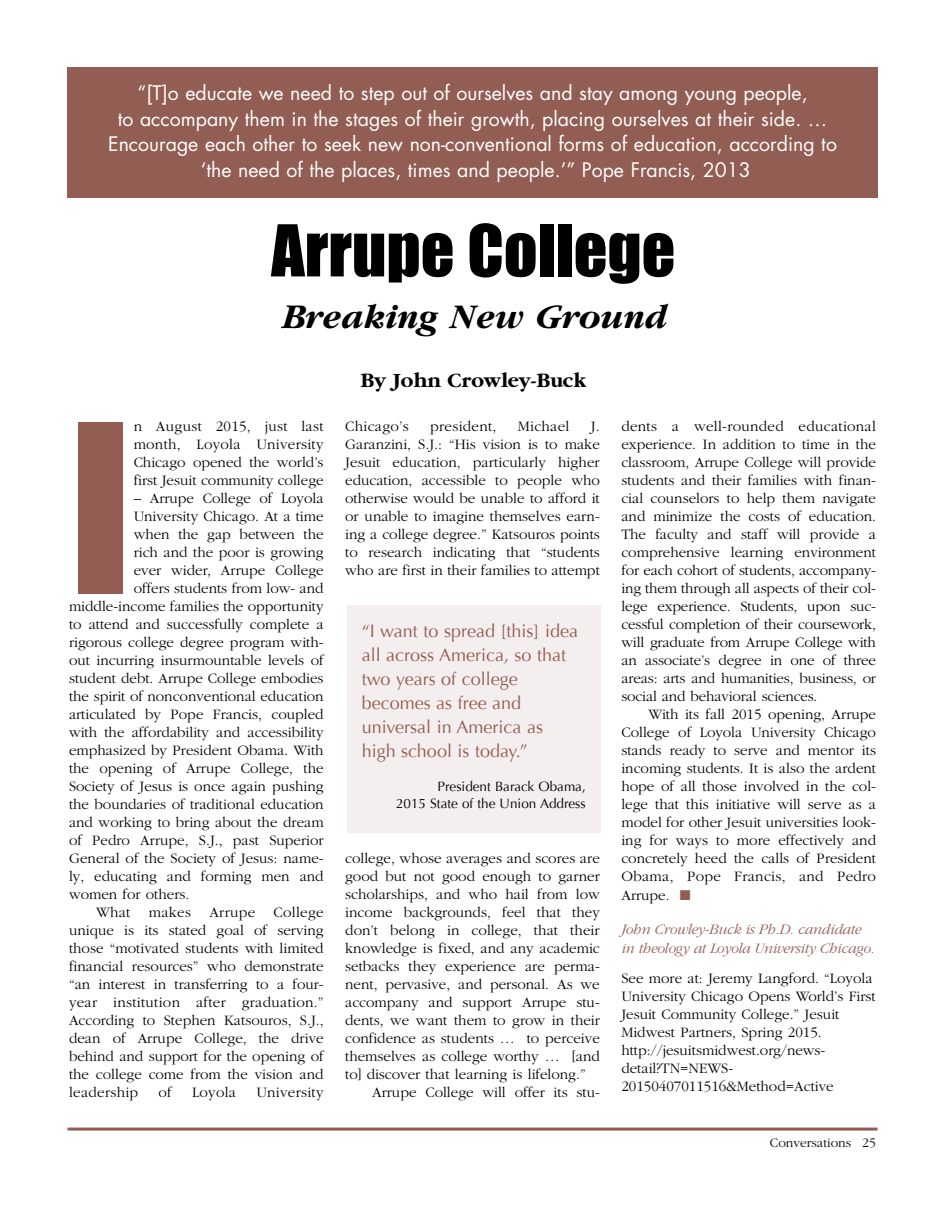
<style>
.page{position:relative;width:945px;height:1215px;background:#fff}
.page>*{position:absolute;margin:0;border:0;box-sizing:border-box;transform-origin:0 0}
.t1{font:216.75px "Impact";color:#925d53}
.t2{font:66px "Impact";color:#000}
.t3{font:italic 700 36px "Garamond";color:#000}
.t4{font:700 21px "Garamond";color:#000}
.t5{font:19.5px/25.7px "Futura";color:#fff;text-align:center}
.t6{font:18px/24px "Optima";color:#925d53}
.t7{font:300 15px/18px "Garamond";color:#000;text-align:justify}
.t8{font:300 15px "Garamond";letter-spacing:.02em;color:#000}
.t9{font:italic 300 15px/18.1px "Garamond";letter-spacing:-.015em;color:#925d53}
.t10{font:13.5px/16.5px "Optima";color:#000;text-align:right}
.t11{font:300 13.5px "Garamond";color:#000}
.s1{color:#925d53}
</style>
<div class="page">
<hr style="left:68px;top:1128px;width:810px;height:3px;background:#925d53">
<div style="left:68px;top:68px;width:810px;height:130px;background:#925d53"></div>
<div style="left:347px;top:605px;width:254px;height:228px;background:#f4efee"></div>
<p class="t5" style="left:108px;top:82px;width:730px">“[T]o educate we need to step out of ourselves and stay among young people,<br>to accompany them in the stages of their growth, placing ourselves at their side. … Encourage each other to seek new non-conventional forms of education, according to ‘the need of the places, times and people.’” Pope Francis, 2013</p>
<h2 class="t2" style="left:271px;top:210px;width:406px">Arrupe College</h2>
<h3 class="t3" style="left:281px;top:294px;width:386px">Breaking New Ground</h3>
<h3 class="t4" style="left:361px;top:367px;width:227px">By John Crowley-Buck</h3>
<h1 class="t1" style="left:69px;top:375px;width:64px">I</h1>
<p class="t7" style="left:134px;top:417px;width:191px">n August 2015, just last month, Loyola University Chicago opened the world’s first Jesuit community college</p>
<p class="t7" style="left:134px;top:489px;width:191px">– Arrupe College of Loyola</p>
<p class="t7" style="left:134px;top:507px;width:191px">University Chicago. At a time</p>
<p class="t7" style="left:134px;top:525px;width:191px">when the gap between the</p>
<p class="t7" style="left:134px;top:543px;width:191px">rich and the poor is growing</p>
<p class="t7" style="left:134px;top:561px;width:191px">ever wider, Arrupe College</p>
<p class="t7" style="left:134px;top:579px;width:191px">offers students from low- and</p>
<p class="t7" style="left:69px;top:597px;width:256px">middle-income families the opportunity</p>
<p class="t7" style="left:69px;top:615px;width:256px">to attend and successfully complete a</p>
<p class="t7" style="left:69px;top:633px;width:256px">rigorous college degree program with-</p>
<p class="t7" style="left:69px;top:651px;width:256px">out incurring insurmountable levels of</p>
<p class="t7" style="left:69px;top:669px;width:256px">student debt. Arrupe College embodies</p>
<p class="t7" style="left:69px;top:687px;width:256px">the spirit of nonconventional education</p>
<p class="t7" style="left:69px;top:705px;width:256px">articulated by Pope Francis, coupled</p>
<p class="t7" style="left:69px;top:723px;width:256px">with the affordability and accessibility</p>
<p class="t7" style="left:69px;top:741px;width:256px">emphasized by President Obama. With</p>
<p class="t7" style="left:69px;top:759px;width:256px">the opening of Arrupe College, the</p>
<p class="t7" style="left:69px;top:777px;width:256px">Society of Jesus is once again pushing</p>
<p class="t7" style="left:69px;top:795px;width:256px">the boundaries of traditional education</p>
<p class="t7" style="left:69px;top:813px;width:256px">and working to bring about the dream</p>
<p class="t7" style="left:69px;top:831px;width:256px">of Pedro Arrupe, S.J., past Superior</p>
<p class="t7" style="left:69px;top:849px;width:256px">General of the Society of Jesus: name-</p>
<p class="t7" style="left:69px;top:867px;width:256px">ly, educating and forming men and</p>
<p class="t7" style="left:69px;top:885px;width:122px">women for others.</p>
<p class="t8" style="left:96px;top:904px;width:229px">What makes Arrupe College</p>
<p class="t7" style="left:69px;top:921px;width:256px">unique is its stated goal of serving</p>
<p class="t7" style="left:69px;top:939px;width:256px">those “motivated students with limited</p>
<p class="t7" style="left:69px;top:957px;width:256px">financial resources” who demonstrate</p>
<p class="t7" style="left:69px;top:975px;width:256px">“an interest in transferring to a four-</p>
<p class="t8" style="left:69px;top:994px;width:256px">year institution after graduation.”</p>
<p class="t7" style="left:69px;top:1011px;width:256px">According to Stephen Katsouros, S.J.,</p>
<p class="t7" style="left:69px;top:1029px;width:256px">dean of Arrupe College, the drive</p>
<p class="t7" style="left:69px;top:1047px;width:256px">behind and support for the opening of</p>
<p class="t7" style="left:69px;top:1065px;width:256px">the college come from the vision and</p>
<p class="t8" style="left:69px;top:1084px;width:71px">leadership</p>
<p class="t7" style="left:159px;top:1083px;width:15px">of</p>
<p class="t7" style="left:192px;top:1083px;width:46px">Loyola</p>
<p class="t8" style="left:256px;top:1084px;width:69px">University</p>
<p class="t8" style="left:345px;top:418px;width:65px">Chicago’s</p>
<p class="t8" style="left:430px;top:418px;width:68px">president,</p>
<p class="t8" style="left:518px;top:418px;width:53px">Michael</p>
<p class="t7" style="left:345px;top:417px;width:256px;text-indent:246px">J.<br>Garanzini, S.J.: “His vision is to make Jesuit education, particularly higher education, accessible to people who otherwise would be unable to afford it or unable to imagine themselves earn&shy;ing a college degree.” Katsouros points to research indicating that “students who are first in their families to attempt</p>
<p class="t6" style="left:362px;top:619px;width:218px">“I want to spread [this] idea all across America, so that two years of college becomes as free and universal in America as high school is today.”</p>
<p class="t10" style="left:396px;top:779px;width:191px">President Barack Obama,<br>2015 State of the Union Address</p>
<p class="t7" style="left:345px;top:849px;width:256px">college, whose averages and scores are</p>
<p class="t7" style="left:345px;top:867px;width:256px">good but not good enough to garner</p>
<p class="t7" style="left:345px;top:885px;width:256px">scholarships, and who hail from low</p>
<p class="t7" style="left:345px;top:903px;width:256px">income backgrounds, feel that they</p>
<p class="t7" style="left:345px;top:921px;width:256px">don’t belong in college, that their</p>
<p class="t7" style="left:345px;top:939px;width:256px">knowledge is fixed, and any academic</p>
<p class="t7" style="left:345px;top:957px;width:256px">setbacks they experience are perma-</p>
<p class="t7" style="left:345px;top:975px;width:256px">nent, pervasive, and personal. As we</p>
<p class="t7" style="left:345px;top:993px;width:256px">accompany and support Arrupe stu-</p>
<p class="t7" style="left:345px;top:1011px;width:256px">dents, we want them to grow in their</p>
<p class="t7" style="left:345px;top:1029px;width:256px">confidence as students … to perceive</p>
<p class="t7" style="left:345px;top:1047px;width:256px">themselves as college worthy … [and</p>
<p class="t7" style="left:345px;top:1065px;width:242px">to] discover that learning is lifelong.”</p>
<p class="t7" style="left:372px;top:1083px;width:229px">Arrupe College will offer its stu-</p>
<p class="t7" style="left:621px;top:417px;width:256px">dents a well-rounded educational experience. In addition to time in the classroom, Arrupe College will provide students and their families with finan&shy;cial counselors to help them navigate and minimize the costs of education.<br>The faculty and staff will provide a comprehensive learning environment for each cohort of students, accompany&shy;ing them through all aspects of their col&shy;lege experience. Students, upon suc&shy;cessful completion of their coursework, will graduate from Arrupe College with an associate’s degree in one of three areas: arts and humanities, business, or social and behavioral sciences.</p>
<p class="t7" style="left:621px;top:705px;width:256px;text-indent:27px">With its fall 2015 opening, Arrupe College of Loyola University Chicago stands ready to serve and mentor its incoming students. It is also the ardent hope of all those involved in the col&shy;lege that this initiative will serve as a model for other Jesuit universities look&shy;ing for ways to more effectively and concretely heed the calls of President Obama, Pope Francis, and Pedro Arrupe. <span class="s1">■</span></p>
<p class="t9" style="left:621px;top:920px;width:255px">John Crowley-Buck is Ph.D. candidate in theology at Loyola University Chicago.</p>
<p class="t7" style="left:621px;top:968px;width:256px;text-align:left">See more at: Jeremy Langford. “Loyola University Chicago Opens World’s First Jesuit Community College.” Jesuit Midwest Partners, Spring 2015. http://jesuitsmidwest.org/news&shy;detail?TN=NEWS-20150407011516&amp;Method=Active</p>
<p class="t11" style="left:770px;top:1135px;width:107px">Conversations 25</p>
</div>
